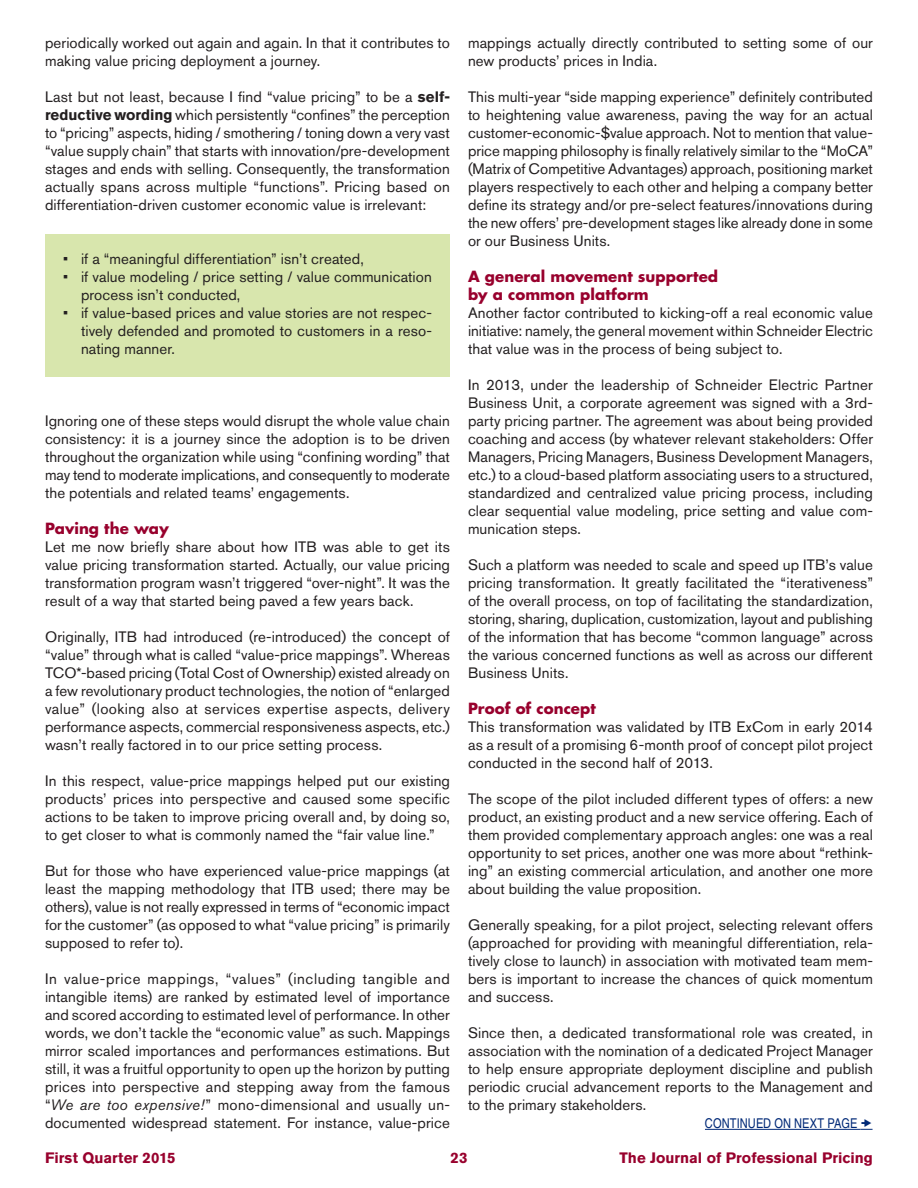
<style>
.page{position:relative;width:918px;height:1188px;background:#fff}
.page>*{position:absolute;margin:0;border:0;box-sizing:border-box;transform-origin:0 0}
.Body_text{font:15px/18px "Akzidenz Grotesk BQ";letter-spacing:.005em;color:#231f20;text-align:justify}
.Body_text__no_space{font:15px/18px "Akzidenz Grotesk BQ";letter-spacing:.005em;color:#231f20;text-align:justify}
.Text_Headers{font:700 15px/18px "Futura";letter-spacing:.005em;color:#98012d}
.t1{font:700 15px "Akzidenz Grotesk BQ";letter-spacing:.005em;color:#98012d}
.Continued_text{font:condensed 13.5px "Helvetica";letter-spacing:.005em;color:#002977}
.s1{font-weight:700}
.s2{font-style:italic}
</style>
<div class="page">
<hr style="left:705px;top:1129px;width:156px;height:1px;background:#002977">
<div style="left:45px;top:234px;width:405px;height:143px;background:#d8e6ad"></div>
<svg style="left:861px;top:1128px;width:12px;height:2px"></svg>
<p class="Body_text" style="left:45px;top:34px;width:406px">periodically worked out again and again. In that it contributes to making value pricing deployment a journey.</p>
<p class="Body_text" style="left:45px;top:88px;width:406px">Last but not least, because I find “value pricing” to be a <span class="s1">self&shy;reductive wording</span> which persistently “confines” the perception to “pricing” aspects, hiding / smothering / toning down a very vast “value supply chain” that starts with innovation/pre-development stages and ends with selling. Consequently, the transformation actually spans across multiple “functions”. Pricing based on differentiation-driven customer economic value is irrelevant:</p>
<p class="Body_text" style="left:63px;top:250px;width:302px">• if a “meaningful differentiation” isn’t created,</p>
<p class="Body_text" style="left:81px;top:268px;width:352px;text-indent:-18px">• if value modeling / price setting / value communication process isn’t conducted,</p>
<p class="Body_text" style="left:81px;top:304px;width:352px;text-indent:-18px">• if value-based prices and value stories are not respec&shy;tively defended and promoted to customers in a reso&shy;nating manner.</p>
<p class="Body_text" style="left:45px;top:412px;width:407px">Ignoring one of these steps would disrupt the whole value chain consistency: it is a journey since the adoption is to be driven throughout the organization while using “confining wording” that may tend to moderate implications, and consequently to moderate the potentials and related teams’ engagements.</p>
<p class="Text_Headers" style="left:45px;top:519px;width:125px">Paving the way</p>
<p class="Body_text__no_space" style="left:45px;top:538px;width:407px">Let me now briefly share about how ITB was able to get its value pricing transformation started. Actually, our value pricing transformation program wasn’t triggered “over-night”. It was the result of a way that started being paved a few years back.</p>
<p class="Body_text" style="left:45px;top:628px;width:406px">Originally, ITB had introduced (re-introduced) the concept of “value” through what is called “value-price mappings”. Whereas TCO*-based pricing (Total Cost of Ownership) existed already on a few revolutionary product technologies, the notion of “enlarged value” (looking also at services expertise aspects, delivery performance aspects, commercial responsiveness aspects, etc.) wasn’t really factored in to our price setting process.</p>
<p class="Body_text" style="left:45px;top:772px;width:407px">In this respect, value-price mappings helped put our existing products’ prices into perspective and caused some specific actions to be taken to improve pricing overall and, by doing so, to get closer to what is commonly named the “fair value line.”</p>
<p class="Body_text" style="left:45px;top:862px;width:407px">But for those who have experienced value-price mappings (at least the mapping methodology that ITB used; there may be others), value is not really expressed in terms of “economic impact for the customer” (as opposed to what “value pricing” is primarily supposed to refer to).</p>
<p class="Body_text" style="left:45px;top:970px;width:407px">In value-price mappings, “values” (including tangible and intangible items) are ranked by estimated level of importance and scored according to estimated level of performance. In other words, we don’t tackle the “economic value” as such. Mappings mirror scaled importances and performances estimations. But still, it was a fruitful opportunity to open up the horizon by putting prices into perspective and stepping away from the famous “<span class="s2">We are too expensive!</span>” mono-dimensional and usually un&shy;documented widespread statement. For instance, value-price</p>
<p class="Body_text" style="left:468px;top:34px;width:406px">mappings actually directly contributed to setting some of our new products’ prices in India.</p>
<p class="Body_text" style="left:468px;top:88px;width:406px">This multi-year “side mapping experience” definitely contributed to heightening value awareness, paving the way for an actual customer-economic-$value approach. Not to mention that value&shy;price mapping philosophy is finally relatively similar to the “MoCA” (Matrix of Competitive Advantages) approach, positioning market players respectively to each other and helping a company better define its strategy and/or pre-select features/innovations during the new offers’ pre-development stages like already done in some or our Business Units.</p>
<p class="Text_Headers" style="left:468px;top:267px;width:252px">A general movement supported by a common platform</p>
<p class="Body_text__no_space" style="left:468px;top:304px;width:407px">Another factor contributed to kicking-off a real economic value initiative: namely, the general movement within Schneider Electric that value was in the process of being subject to.</p>
<p class="Body_text" style="left:468px;top:376px;width:407px">In 2013, under the leadership of Schneider Electric Partner Business Unit, a corporate agreement was signed with a 3rd&shy;party pricing partner. The agreement was about being provided coaching and access (by whatever relevant stakeholders: Offer Managers, Pricing Managers, Business Development Managers, etc.) to a cloud-based platform associating users to a structured, standardized and centralized value pricing process, including clear sequential value modeling, price setting and value com&shy;munication steps.</p>
<p class="Body_text" style="left:468px;top:556px;width:407px">Such a platform was needed to scale and speed up ITB’s value pricing transformation. It greatly facilitated the “iterativeness” of the overall process, on top of facilitating the standardization, storing, sharing, duplication, customization, layout and publishing of the information that has become “common language” across the various concerned functions as well as across our different Business Units.</p>
<p class="Text_Headers" style="left:468px;top:699px;width:129px">Proof of concept</p>
<p class="Body_text__no_space" style="left:468px;top:718px;width:406px">This transformation was validated by ITB ExCom in early 2014 as a result of a promising 6-month proof of concept pilot project conducted in the second half of 2013.</p>
<p class="Body_text" style="left:468px;top:790px;width:407px">The scope of the pilot included different types of offers: a new product, an existing product and a new service offering. Each of them provided complementary approach angles: one was a real opportunity to set prices, another one was more about “rethink&shy;ing” an existing commercial articulation, and another one more about building the value proposition.</p>
<p class="Body_text" style="left:468px;top:916px;width:407px">Generally speaking, for a pilot project, selecting relevant offers (approached for providing with meaningful differentiation, rela&shy;tively close to launch) in association with motivated team mem&shy;bers is important to increase the chances of quick momentum and success.</p>
<p class="Body_text" style="left:468px;top:1024px;width:406px">Since then, a dedicated transformational role was created, in association with the nomination of a dedicated Project Manager to help ensure appropriate deployment discipline and publish periodic crucial advancement reports to the Management and to the primary stakeholders.</p>
<p class="Continued_text" style="left:705px;top:1115px;width:154px">CONTINUED ON NEXT PAGE</p>
<p class="t1" style="left:45px;top:1149px;width:132px">First Quarter 2015</p>
<p class="t1" style="left:451px;top:1149px;width:18px">23</p>
<p class="t1" style="left:619px;top:1149px;width:255px">The Journal of Professional Pricing</p>
</div>
